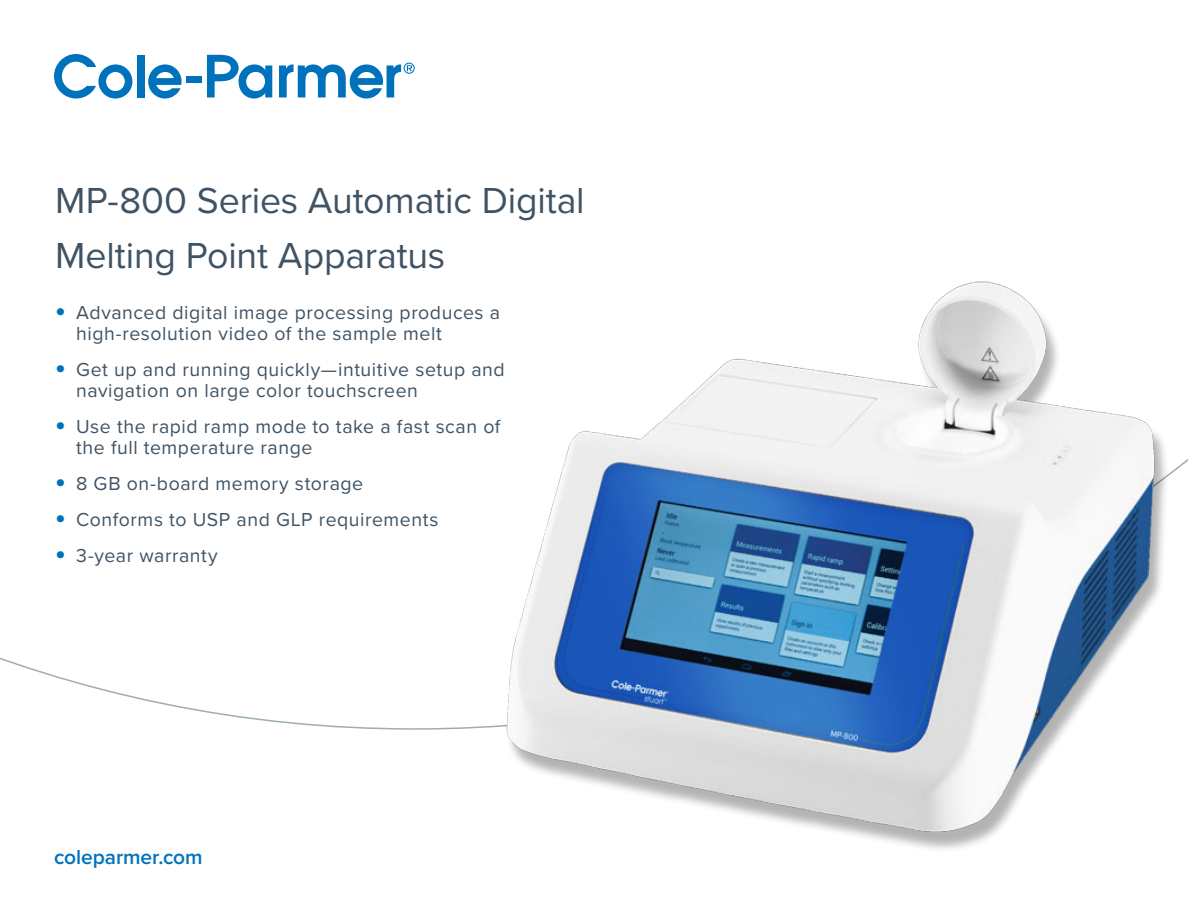
<style>
.page{position:relative;width:1188px;height:918px;background:#fff}
.page>*{position:absolute;margin:0;border:0;box-sizing:border-box;transform-origin:0 0}
.t1{font:37.5px/55.5px "Proxima Nova";letter-spacing:-.005em;color:#3f5364}
.t2{font:600 21px "Proxima Nova";letter-spacing:-.005em;color:#0072bc}
.t3{font:19.5px/21px "Proxima Nova";letter-spacing:.03em;color:#3f5364}
.s1{font-weight:700;font-size:30px;color:#0072bc}
</style>
<div class="page">
<svg style="left:54px;top:54px;width:78px;height:45px"></svg>
<div style="left:137px;top:55px;width:7px;height:42px;background:#0072bc"></div>
<svg style="left:148px;top:64px;width:34px;height:35px"></svg>
<div style="left:186px;top:76px;width:16px;height:7px;background:#0072bc"></div>
<svg style="left:207px;top:55px;width:65px;height:44px"></svg>
<svg style="left:279px;top:63px;width:136px;height:36px"></svg>
<img style="left:492px;top:281px;width:677px;height:567px">
<h1 class="t1" style="left:55px;top:171px;width:531px">MP-800 Series Automatic Digital<br>Melting Point Apparatus</h1>
<p class="t3" style="left:76px;top:301px;width:425px;text-indent:-21px"><span class="s1">•</span> Advanced digital image processing produces a high-resolution video of the sample melt</p>
<p class="t3" style="left:76px;top:358px;width:430px;text-indent:-21px"><span class="s1">•</span> Get up and running quickly—intuitive setup and navigation on large color touchscreen</p>
<p class="t3" style="left:76px;top:415px;width:426px;text-indent:-21px"><span class="s1">•</span> Use the rapid ramp mode to take a fast scan of the full temperature range</p>
<p class="t3" style="left:55px;top:472px;width:310px"><span class="s1">•</span> 8 GB on-board memory storage</p>
<p class="t3" style="left:55px;top:508px;width:385px"><span class="s1">•</span> Conforms to USP and GLP requirements</p>
<p class="t3" style="left:55px;top:544px;width:164px"><span class="s1">•</span> 3-year warranty</p>
<p class="t2" style="left:54px;top:842px;width:150px">coleparmer.com</p>
</div>
